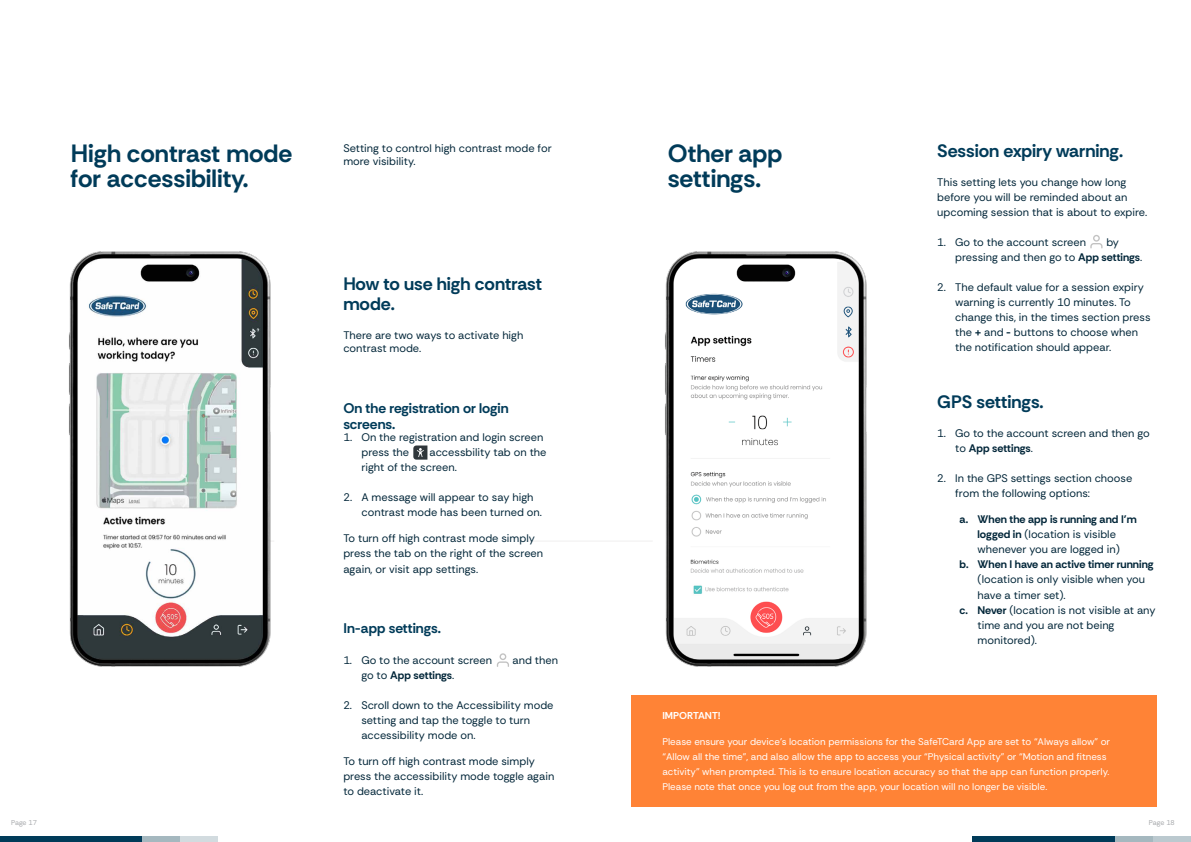
<style>
.page{position:relative;width:1191px;height:842px;background:#fff}
.page>*{position:absolute;margin:0;border:0;box-sizing:border-box;transform-origin:0 0}
.t1{font:700 25px/25px "Rethink Sans";color:#003b59}
.t2{font:700 18px/20px "Rethink Sans";color:#003b59}
.t3{font:700 14px/16px "Rethink Sans";color:#003b59}
.t4{font:11px/15px "Rethink Sans";color:#002538}
.t5{font:700 11px "Rethink Sans";color:#002538}
.t6{font:700 10px "Rethink Sans";color:#fff}
.t7{font:9.8px/15px "Rethink Sans";color:#fff}
.t8{font:7px "Rethink Sans";letter-spacing:-.005em;color:#a6a8ab}
.s1{font-weight:400}
.s2{font-weight:700}
</style>
<div class="page">
<hr style="left:519px;top:541px;width:133px;height:1px;background:#f0efef">
<div style="left:631px;top:696px;width:525px;height:111px;background:#ff8336"></div>
<svg style="left:413px;top:445px;width:14px;height:15px"></svg>
<svg style="left:1090px;top:235px;width:12px;height:13px"></svg>
<svg style="left:497px;top:653px;width:12px;height:14px"></svg>
<div style="left:180px;top:837px;width:38px;height:5px;background:#d2dbdf"></div>
<div style="left:142px;top:837px;width:38px;height:5px;background:#a5b8bf"></div>
<div style="left:0;top:837px;width:142px;height:5px;background:#003b59"></div>
<div style="left:1153px;top:837px;width:37px;height:5px;background:#bbc9cf"></div>
<div style="left:1115px;top:837px;width:38px;height:5px;background:#a5b8bf"></div>
<div style="left:972px;top:837px;width:143px;height:5px;background:#003b59"></div>
<img style="left:665px;top:251px;width:202px;height:416px">
<img style="left:69px;top:251px;width:202px;height:416px">
<h1 class="t1" style="left:71px;top:141px;width:223px">High contrast mode</h1>
<h1 class="t1" style="left:71px;top:166px;width:179px">for accessibility.</h1>
<p class="t8" style="left:11px;top:818px;width:27px">Page 17</p>
<p class="t4" style="left:343px;top:141px;width:210px">Setting to control high contrast mode for</p>
<p class="t4" style="left:343px;top:154px;width:74px">more visibility.</p>
<h2 class="t2" style="left:343px;top:274px;width:200px">How to use high contrast mode.</h2>
<p class="t4" style="left:343px;top:329px;width:181px;line-height:13.2px">There are two ways to activate high contrast mode.</p>
<p class="t3" style="left:343px;top:400px;width:167px">On the registration or login screens.</p>
<p class="t4" style="left:361px;top:429px;width:183px;text-indent:-18px">1. On the registration and login screen press the</p>
<p class="t4" style="left:361px;top:444px;width:186px;text-indent:68px">accessbility tab on the right of the screen.</p>
<p class="t4" style="left:361px;top:489px;width:182px;text-indent:-18px">2. A message will appear to say high contrast mode has been turned on.</p>
<p class="t4" style="left:343px;top:531px;width:201px">To turn off high contrast mode simply press the tab on the right of the screen again, or visit app settings.</p>
<p class="t3" style="left:343px;top:620px;width:99px">In-app settings.</p>
<p class="t4" style="left:343px;top:652px;width:150px">1. Go to the account screen</p>
<p class="t4" style="left:512px;top:652px;width:47px">and then</p>
<p class="t5" style="left:361px;top:668px;width:94px"><span class="s1">go to</span> App settings<span class="s1">.</span></p>
<p class="t4" style="left:361px;top:697px;width:194px;text-indent:-18px">2. Scroll down to the Accessibility mode setting and tap the toggle to turn accessibility mode on.</p>
<p class="t4" style="left:343px;top:754px;width:212px">To turn off high contrast mode simply press the accessibility mode toggle again to deactivate it.</p>
<h1 class="t1" style="left:667px;top:141px;width:116px">Other app settings.</h1>
<h2 class="t2" style="left:937px;top:141px;width:187px">Session expiry warning.</h2>
<p class="t4" style="left:937px;top:175px;width:211px">This setting lets you change how long before you will be reminded about an upcoming session that is about to expire.</p>
<p class="t4" style="left:937px;top:235px;width:150px">1. Go to the account screen</p>
<p class="t4" style="left:955px;top:235px;width:188px;text-indent:151px">by pressing and then go to <span class="s2">App settings</span>.</p>
<p class="t4" style="left:955px;top:280px;width:197px;text-indent:-18px">2. The default value for a session expiry warning is currently 10 minutes. To change this, in the times section press the <span class="s2">+</span> and <span class="s2">-</span> buttons to choose when the notification should appear.</p>
<h2 class="t2" style="left:937px;top:391px;width:108px">GPS settings.</h2>
<p class="t4" style="left:955px;top:425px;width:196px;text-indent:-18px">1. Go to the account screen and then go to <span class="s2">App settings</span>.</p>
<p class="t4" style="left:955px;top:470px;width:178px;text-indent:-18px">2. In the GPS settings section choose from the following options:</p>
<p class="t4" style="left:959px;top:512px;width:179px;text-align:center"><span class="s2">a. When the app is running and I’m logged in</span> (location is visible whenever you are logged in)</p>
<p class="t5" style="left:959px;top:558px;width:195px">b. When I have an active timer running</p>
<p class="t4" style="left:977px;top:572px;width:169px">(location is only visible when you</p>
<p class="t4" style="left:977px;top:587px;width:90px">have a timer set).</p>
<p class="t4" style="left:959px;top:602px;width:197px"><span class="s2">c. Never</span> (location is not visible at any</p>
<p class="t4" style="left:977px;top:617px;width:138px">time and you are not being</p>
<p class="t4" style="left:977px;top:632px;width:61px">monitored).</p>
<p class="t6" style="left:662px;top:709px;width:60px">IMPORTANT!</p>
<p class="t7" style="left:662px;top:734px;width:449px">Please ensure your device’s location permissions for the SafeTCard App are set to “Always allow” or “Allow all the time”, and also allow the app to access your “Physical activity” or “Motion and fitness activity” when prompted. This is to ensure location accuracy so that the app can function properly.<br>Please note that once you log out from the app, your location will no longer be visible.</p>
<p class="t8" style="left:1148px;top:818px;width:27px">Page 18</p>
</div>
